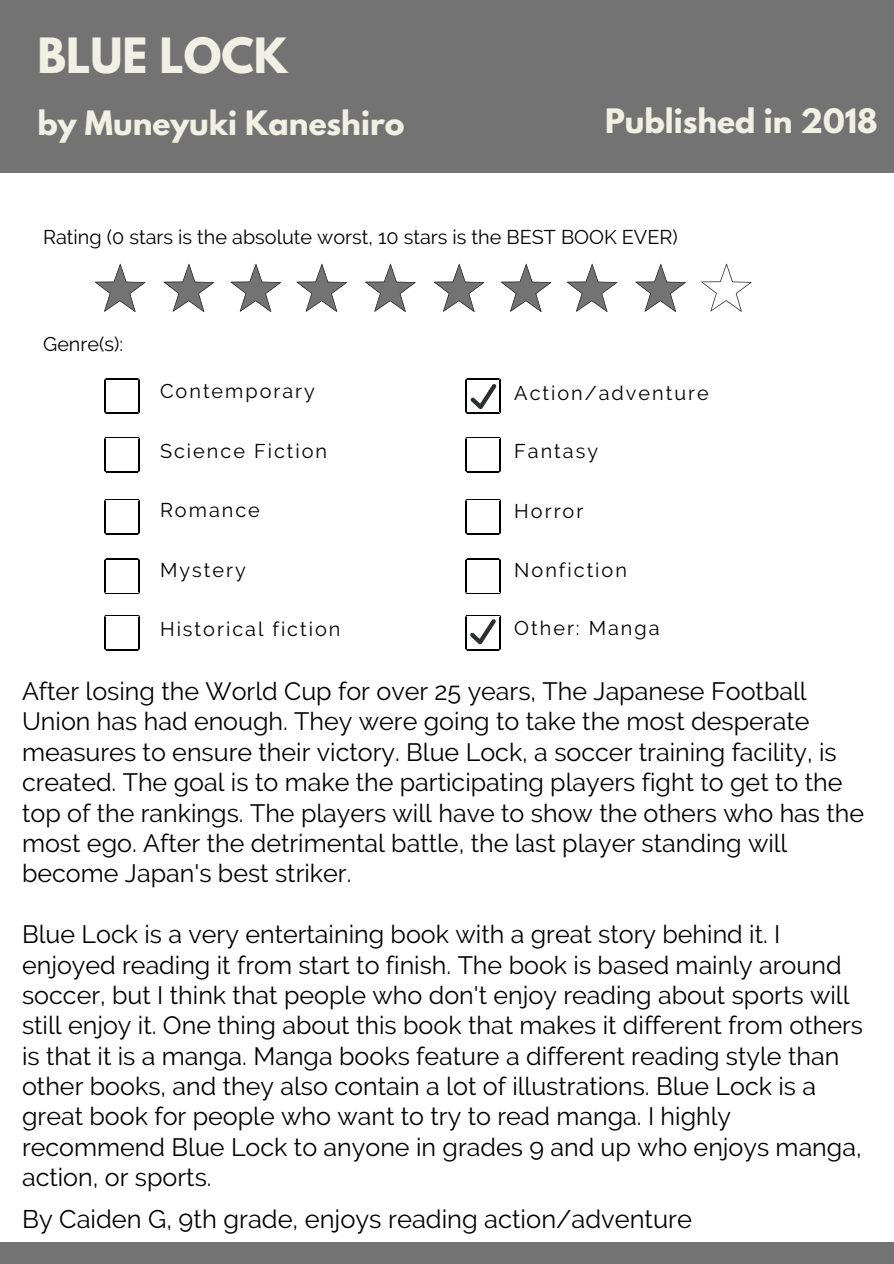
<style>
.page{position:relative;width:894px;height:1264px;background:#fff}
.page>*{position:absolute;margin:0;border:0;box-sizing:border-box;transform-origin:0 0}
.t1{font:700 43.05px "League Spartan";color:#f0f0e4}
.t2{font:700 29.85px "League Spartan";color:#f0f0e4}
.t3{font:25.5px "Raleway";color:#000}
.t4{font:25.05px/30.3px "Raleway";color:#000}
.t5{font:19.8px "Raleway";letter-spacing:.1em;color:#000}
.t6{font:19.8px "Raleway";color:#000}
</style>
<div class="page">
<div style="left:0;top:0;width:893px;height:172px;background:#737373"></div>
<div style="left:0;top:1242px;width:893px;height:21px;background:#737373"></div>
<hr style="left:106px;top:378px;width:32px;height:1px;background:#000">
<hr style="left:139px;top:380px;width:1px;height:31px;background:#000">
<hr style="left:104px;top:380px;width:1px;height:31px;background:#000">
<hr style="left:106px;top:413px;width:32px;height:1px;background:#000">
<hr style="left:106px;top:437px;width:32px;height:1px;background:#000">
<hr style="left:139px;top:439px;width:1px;height:31px;background:#000">
<hr style="left:104px;top:439px;width:1px;height:31px;background:#000">
<hr style="left:106px;top:471px;width:32px;height:1px;background:#000">
<hr style="left:106px;top:499px;width:32px;height:1px;background:#000">
<hr style="left:139px;top:501px;width:1px;height:31px;background:#000">
<hr style="left:104px;top:501px;width:1px;height:31px;background:#000">
<hr style="left:106px;top:533px;width:32px;height:1px;background:#000">
<hr style="left:106px;top:615px;width:32px;height:1px;background:#000">
<hr style="left:139px;top:617px;width:1px;height:31px;background:#000">
<hr style="left:104px;top:617px;width:1px;height:31px;background:#000">
<hr style="left:106px;top:649px;width:32px;height:1px;background:#000">
<hr style="left:106px;top:559px;width:32px;height:1px;background:#000">
<hr style="left:139px;top:561px;width:1px;height:31px;background:#000">
<hr style="left:104px;top:561px;width:1px;height:31px;background:#000">
<hr style="left:106px;top:593px;width:32px;height:1px;background:#000">
<hr style="left:467px;top:413px;width:31px;height:1px;background:#000">
<hr style="left:467px;top:437px;width:31px;height:1px;background:#000">
<hr style="left:499px;top:439px;width:2px;height:31px;background:#000">
<hr style="left:465px;top:439px;width:1px;height:31px;background:#000">
<hr style="left:467px;top:471px;width:31px;height:1px;background:#000">
<hr style="left:467px;top:499px;width:31px;height:1px;background:#000">
<hr style="left:499px;top:501px;width:2px;height:31px;background:#000">
<hr style="left:465px;top:501px;width:1px;height:31px;background:#000">
<hr style="left:467px;top:533px;width:31px;height:1px;background:#000">
<hr style="left:467px;top:559px;width:31px;height:1px;background:#000">
<hr style="left:499px;top:561px;width:2px;height:31px;background:#000">
<hr style="left:465px;top:561px;width:1px;height:31px;background:#000">
<hr style="left:467px;top:593px;width:31px;height:1px;background:#000">
<svg style="left:95px;top:264px;width:50px;height:48px"></svg>
<svg style="left:163px;top:264px;width:51px;height:48px"></svg>
<svg style="left:230px;top:264px;width:51px;height:48px"></svg>
<svg style="left:296px;top:264px;width:51px;height:48px"></svg>
<svg style="left:365px;top:264px;width:50px;height:48px"></svg>
<svg style="left:434px;top:264px;width:50px;height:48px"></svg>
<svg style="left:500px;top:264px;width:51px;height:48px"></svg>
<svg style="left:566px;top:264px;width:51px;height:48px"></svg>
<svg style="left:635px;top:264px;width:50px;height:48px"></svg>
<svg style="left:701px;top:264px;width:50px;height:48px"></svg>
<svg style="left:465px;top:615px;width:36px;height:35px"></svg>
<svg style="left:465px;top:378px;width:36px;height:35px"></svg>
<h1 class="t1" style="left:38px;top:34px;width:252px">BLUE LOCK</h1>
<p class="t2" style="left:38px;top:108px;width:368px">by Muneyuki Kaneshiro</p>
<p class="t2" style="left:605px;top:106px;width:274px">Published in 2018</p>
<h2 class="t6" style="left:43px;top:225px;width:636px">Rating (0 stars is the absolute worst, 10 stars is the BEST BOOK EVER)</h2>
<h2 class="t5" style="left:43px;top:332px;width:81px">Genre(s):</h2>
<p class="t5" style="left:160px;top:380px;width:156px">Contemporary</p>
<p class="t5" style="left:160px;top:440px;width:169px">Science Fiction</p>
<p class="t5" style="left:160px;top:498px;width:101px">Romance</p>
<p class="t5" style="left:160px;top:558px;width:87px">Mystery</p>
<p class="t5" style="left:160px;top:617px;width:182px">Historical fiction</p>
<p class="t5" style="left:514px;top:381px;width:196px">Action/adventure</p>
<p class="t5" style="left:514px;top:439px;width:85px">Fantasy</p>
<p class="t5" style="left:514px;top:499px;width:71px">Horror</p>
<p class="t5" style="left:514px;top:558px;width:114px">Nonfiction</p>
<p class="t5" style="left:514px;top:616px;width:147px">Other: Manga</p>
<p class="t4" style="left:22px;top:676px;width:843px">After losing the World Cup for over 25 years, The Japanese Football Union has had enough. They were going to take the most desperate measures to ensure their victory. Blue Lock, a soccer training facility, is created. The goal is to make the participating players fight to get to the top of the rankings. The players will have to show the others who has the most ego. After the detrimental battle, the last player standing will become Japan's best striker.</p>
<p class="t4" style="left:22px;top:919px;width:842px">Blue Lock is a very entertaining book with a great story behind it. I enjoyed reading it from start to finish. The book is based mainly around soccer, but I think that people who don't enjoy reading about sports will still enjoy it. One thing about this book that makes it different from others is that it is a manga. Manga books feature a different reading style than other books, and they also contain a lot of illustrations. Blue Lock is a great book for people who want to try to read manga. I highly recommend Blue Lock to anyone in grades 9 and up who enjoys manga, action, or sports.</p>
<p class="t3" style="left:22px;top:1203px;width:671px">By Caiden G, 9th grade, enjoys reading action/adventure</p>
</div>
